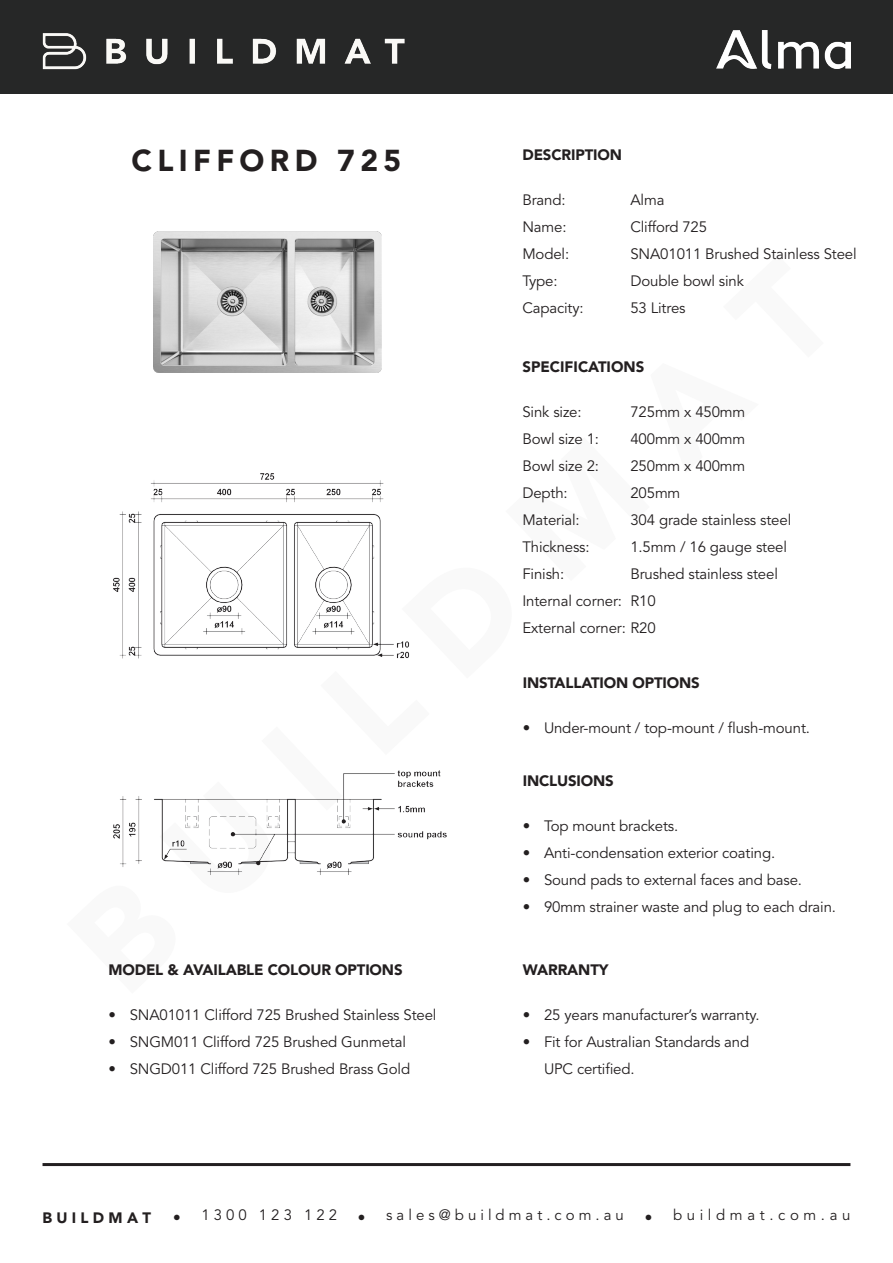
<style>
.page{position:relative;width:893px;height:1263px;background:#fff}
.page>*{position:absolute;margin:0;border:0;box-sizing:border-box;transform-origin:0 0}
.t1{font:900 30px "Avenir LT Std";letter-spacing:.18em;color:#231f20}
.Body{font:15px/27px "Avenir LT Std";letter-spacing:-.01em;color:#231f20}
.buildmat_com_au{font:900 15px "Avenir LT Std";letter-spacing:-.01em;color:#231f20}
.buildmat_com_au-2{font:15px "Avenir LT Std";color:#231f20}
.s1{font-size:30px}
.s2{font-weight:900;font-size:30px}
</style>
<div class="page">
<hr style="left:43px;top:1163px;width:807px;height:3px;background:#231f20">
<div style="left:0;top:0;width:893px;height:93px;background:#262727"></div>
<img style="left:42px;top:33px;width:363px;height:37px">
<img style="left:717px;top:31px;width:133px;height:37px">
<img style="left:113px;top:473px;width:297px;height:186px">
<img style="left:153px;top:231px;width:228px;height:142px">
<img style="left:113px;top:770px;width:334px;height:105px">
<p class="t1" style="left:131px;top:142px;width:271px">CLIFFORD 725</p>
<p class="buildmat_com_au" style="left:108px;top:960px;width:296px">MODEL &amp; AVAILABLE COLOUR OPTIONS</p>
<p class="Body" style="left:108px;top:1001px;width:330px">• SNA01011 Clifford 725 Brushed Stainless Steel</p>
<p class="Body" style="left:108px;top:1028px;width:299px">• SNGM011 Clifford 725 Brushed Gunmetal</p>
<p class="Body" style="left:108px;top:1055px;width:303px">• SNGD011 Clifford 725 Brushed Brass Gold</p>
<p class="buildmat_com_au" style="left:522px;top:146px;width:101px">DESCRIPTION</p>
<p class="Body" style="left:522px;top:187px;width:45px">Brand:</p>
<p class="Body" style="left:630px;top:187px;width:36px">Alma</p>
<p class="Body" style="left:522px;top:214px;width:46px">Name:</p>
<p class="Body" style="left:630px;top:214px;width:78px">Clifford 725</p>
<p class="Body" style="left:522px;top:241px;width:48px">Model:</p>
<p class="Body" style="left:630px;top:241px;width:228px">SNA01011 Brushed Stainless Steel</p>
<p class="Body" style="left:522px;top:268px;width:37px">Type:</p>
<p class="Body" style="left:630px;top:268px;width:115px">Double bowl sink</p>
<p class="Body" style="left:522px;top:295px;width:63px">Capacity:</p>
<p class="Body" style="left:630px;top:295px;width:57px">53 Litres</p>
<p class="buildmat_com_au" style="left:522px;top:358px;width:123px">SPECIFICATIONS</p>
<p class="Body" style="left:522px;top:399px;width:61px">Sink size:</p>
<p class="Body" style="left:630px;top:399px;width:116px">725mm x 450mm</p>
<p class="Body" style="left:522px;top:426px;width:78px">Bowl size 1:</p>
<p class="Body" style="left:630px;top:426px;width:116px">400mm x 400mm</p>
<p class="Body" style="left:522px;top:453px;width:78px">Bowl size 2:</p>
<p class="Body" style="left:630px;top:453px;width:116px">250mm x 400mm</p>
<p class="Body" style="left:522px;top:480px;width:47px">Depth:</p>
<p class="Body" style="left:630px;top:480px;width:51px">205mm</p>
<p class="Body" style="left:522px;top:507px;width:59px">Material:</p>
<p class="Body" style="left:630px;top:507px;width:162px">304 grade stainless steel</p>
<p class="Body" style="left:522px;top:534px;width:69px">Thickness:</p>
<p class="Body" style="left:630px;top:534px;width:158px">1.5mm / 16 gauge steel</p>
<p class="Body" style="left:522px;top:561px;width:43px">Finish:</p>
<p class="Body" style="left:630px;top:561px;width:149px">Brushed stainless steel</p>
<p class="Body" style="left:522px;top:588px;width:135px">Internal corner: R10</p>
<p class="Body" style="left:522px;top:615px;width:135px">External corner: R20</p>
<p class="buildmat_com_au" style="left:523px;top:674px;width:179px">INSTALLATION OPTIONS</p>
<p class="Body" style="left:523px;top:715px;width:289px">• Under-mount / top-mount / flush-mount.</p>
<p class="buildmat_com_au" style="left:523px;top:772px;width:93px">INCLUSIONS</p>
<p class="Body" style="left:523px;top:813px;width:157px">• Top mount brackets.</p>
<p class="Body" style="left:523px;top:840px;width:254px">• Anti-condensation exterior coating.</p>
<p class="Body" style="left:523px;top:867px;width:281px">• Sound pads to external faces and base.</p>
<p class="Body" style="left:523px;top:894px;width:315px">• 90mm strainer waste and plug to each drain.</p>
<p class="buildmat_com_au" style="left:523px;top:960px;width:87px">WARRANTY</p>
<p class="Body" style="left:523px;top:1001px;width:238px">• 25 years manufacturer’s warranty.</p>
<p class="Body" style="left:544px;top:1028px;width:207px;text-indent:-21px">• Fit for Australian Standards and<br>UPC certified.</p>
<p class="buildmat_com_au" style="left:43px;top:1208px;width:140px">B U I L D M A T <span class="s1">.</span></p>
<p class="buildmat_com_au-2" style="left:201px;top:1207px;width:166px">1 3 0 0 1 2 3 1 2 2 <span class="s2">.</span></p>
<p class="buildmat_com_au-2" style="left:386px;top:1207px;width:268px">s a l e s @ b u i l d m a t . c o m . a u <span class="s2">.</span></p>
<p class="buildmat_com_au-2" style="left:673px;top:1207px;width:179px">b u i l d m a t . c o m . a u</p>
</div>
